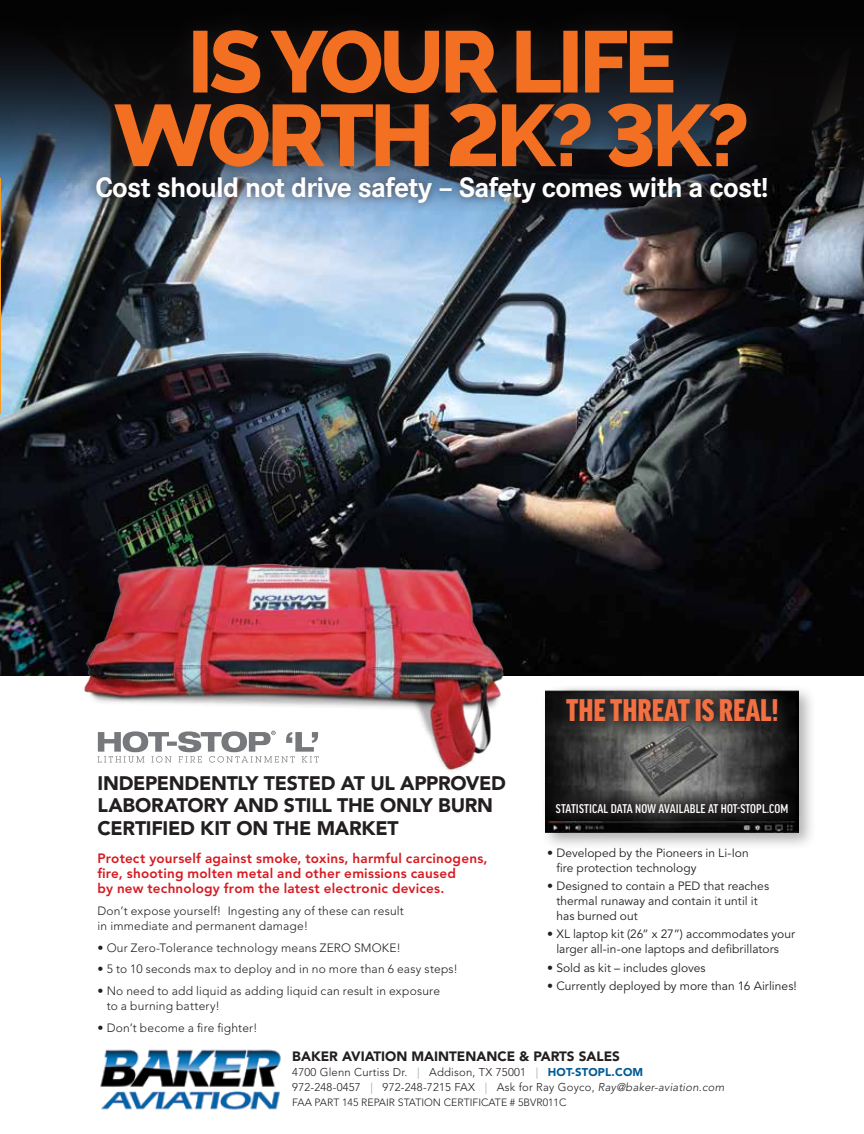
<style>
.page{position:relative;width:864px;height:1134px;background:#fff}
.page>*{position:absolute;margin:0;border:0;box-sizing:border-box;transform-origin:0 0}
.t1{font:900 condensed 33.3px "Good Headline Pro";color:#f37043}
.t2{font:700 29.25px "Corporate S";letter-spacing:-.025em;color:#fff}
.t3{font:900 19.5px/22.5px "Avenir LT Std";letter-spacing:-.015em;color:#231f20}
.t4{font:800 13.5px/15px "Avenir LT Std";letter-spacing:.015em;color:#d71920}
.t5{font:500 condensed 13.5px "Good Headline Pro";letter-spacing:.01em;color:#fff}
.t6{font:900 13.5px "Avenir LT Std";color:#231f20}
.t7{font:12px/15px "Avenir LT Std";letter-spacing:.005em;color:#231f20}
.t8{font:300 12px/15px "Avenir LT Std";letter-spacing:.015em;color:#231f20}
.t9{font:300 11.25px/15px "Avenir LT Std";letter-spacing:.02em;color:#231f20}
.t10{font:300 10.5px "Avenir LT Std";color:#231f20}
.s1{color:#939598}
.s2{font-weight:900;color:#005a96}
.s3{font-style:italic}
</style>
<div class="page">
<img style="left:0;top:212px;width:864px;height:464px">
<svg style="left:0;top:0;width:864px;height:212px;background:#191f26"></svg>
<img style="left:100px;top:1049px;width:181px;height:61px">
<div style="left:540px;top:685px;width:276px;height:166px;background:#231f20;opacity:.35"></div>
<img style="left:546px;top:690px;width:252px;height:142px">
<svg style="left:556px;top:685px;width:235px;height:50px;background:#494747"></svg>
<svg style="left:543px;top:790px;width:258px;height:37px;background:#2a2929"></svg>
<div style="left:92px;top:5px;width:679px;height:187px;background:#231f20;opacity:.75"></div>
<svg style="left:114px;top:104px;width:632px;height:63px;background:#864723"></svg>
<svg style="left:193px;top:30px;width:480px;height:63px;background:#864119"></svg>
<div style="left:87px;top:168px;width:689px;height:44px;background:#231f20;opacity:.75"></div>
<img style="left:37px;top:519px;width:519px;height:285px">
<hr style="left:0;top:178px;width:1px;height:236px;background:#f99b1c">
<h2 class="t2" style="left:95px;top:167px;width:675px">Cost should not drive safety – Safety comes with a cost!</h2>
<h3 class="t3" style="left:98px;top:772px;width:410px">INDEPENDENTLY TESTED AT UL APPROVED<br>LABORATORY AND STILL THE ONLY BURN<br>CERTIFIED KIT ON THE MARKET</h3>
<p class="t4" style="left:98px;top:851px;width:392px">Protect yourself against smoke, toxins, harmful carcinogens, fire, shooting molten metal and other emissions caused<br>by new technology from the latest electronic devices.</p>
<p class="t8" style="left:98px;top:903px;width:308px">Don’t expose yourself! Ingesting any of these can result in immediate and permanent damage!</p>
<p class="t8" style="left:98px;top:940px;width:305px">• Our Zero-Tolerance technology means ZERO SMOKE!</p>
<p class="t8" style="left:98px;top:962px;width:362px">• 5 to 10 seconds max to deploy and in no more than 6 easy steps!</p>
<p class="t8" style="left:107px;top:984px;width:335px;text-indent:-9px">• No need to add liquid as adding liquid can result in exposure to a burning battery!</p>
<p class="t8" style="left:98px;top:1020px;width:161px">• Don’t become a fire fighter!</p>
<h1 class="t1" style="left:566px;top:692px;width:214px">THE THREAT IS REAL!</h1>
<p class="t5" style="left:556px;top:802px;width:234px">STATISTICAL DATA NOW AVAILABLE AT HOT-STOPL.COM</p>
<p class="t7" style="left:556px;top:846px;width:194px;text-indent:-9px">• Developed by the Pioneers in Li-Ion fire protection technology</p>
<p class="t7" style="left:556px;top:879px;width:214px;text-indent:-9px">• Designed to contain a PED that reaches thermal runaway and contain it until it has burned out</p>
<p class="t7" style="left:547px;top:927px;width:249px;text-align:center">• XL laptop kit (26” x 27”) accommodates your larger all-in-one laptops and defibrillators</p>
<p class="t7" style="left:547px;top:960px;width:160px">• Sold as kit – includes gloves</p>
<p class="t7" style="left:547px;top:978px;width:251px">• Currently deployed by more than 16 Airlines!</p>
<p class="t6" style="left:292px;top:1048px;width:329px">BAKER AVIATION MAINTENANCE &amp; PARTS SALES</p>
<p class="t9" style="left:292px;top:1064px;width:433px">4700 Glenn Curtiss Dr. <span class="s1">|</span> Addison, TX 75001 <span class="s1">|</span> <span class="s2">HOT-STOPL.COM<br></span>972-248-0457 <span class="s1">|</span> 972-248-7215 FAX <span class="s1">|</span> Ask for Ray Goyco, <span class="s3">Ray@baker-aviation.com</span></p>
<p class="t10" style="left:292px;top:1096px;width:276px">FAA PART 145 REPAIR STATION CERTIFICATE # 5BVR011C</p>
</div>
